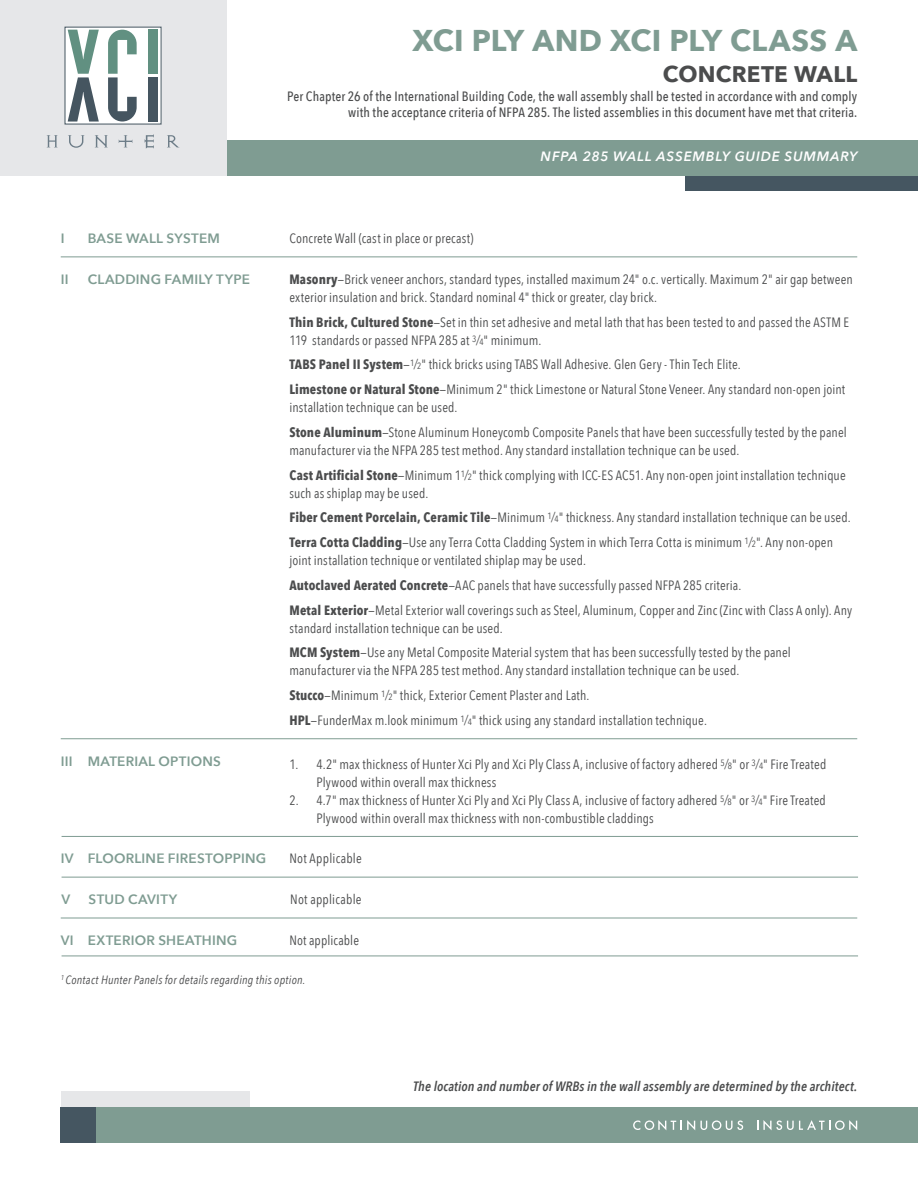
<style>
.page{position:relative;width:918px;height:1188px;background:#fff}
.page>*{position:absolute;margin:0;border:0;box-sizing:border-box;transform-origin:0 0}
.t1{font:700 30px "Avenir Next";letter-spacing:.01em;color:#7f9c92}
.t2{font:700 22.5px "Avenir Next";letter-spacing:.01em;color:#4b4c4d}
.t3{font:13.5px/18px "Avenir Next Condensed";letter-spacing:.01em;color:#4b4c4d}
.t4{font:500 13.5px/16.2px "Avenir Next Condensed";letter-spacing:.01em;color:#4b4c4d;text-align:right}
.t5{font:600 13.5px "Avenir Next";letter-spacing:.015em;color:#7f9c92}
.t6{font:italic 600 13.5px "Avenir Next Condensed";letter-spacing:.01em;color:#4b4c4d}
.t7{font:italic 600 13.5px "Avenir Next";letter-spacing:.065em;color:#fff}
.t8{font:italic 12px "Avenir Next Condensed";letter-spacing:.02em;color:#4b4c4d}
.s1{font-weight:700}
.s2{font-size:14.1px}
.s3{font-size:9.15px}
</style>
<div class="page">
<div style="left:685px;top:175px;width:233px;height:16px;background:#455661"></div>
<div style="left:226px;top:140px;width:692px;height:35px;background:#7f9c92"></div>
<div style="left:0;top:0;width:226px;height:175px;background:#e6e7e9"></div>
<div style="left:65px;top:27px;width:96px;height:97px;background:#fff"></div>
<svg style="left:47px;top:135px;width:11px;height:12px"></svg>
<svg style="left:68px;top:135px;width:17px;height:13px"></svg>
<svg style="left:95px;top:135px;width:13px;height:12px"></svg>
<svg style="left:119px;top:135px;width:13px;height:12px"></svg>
<svg style="left:145px;top:134px;width:9px;height:15px"></svg>
<svg style="left:167px;top:135px;width:12px;height:13px"></svg>
<svg style="left:68px;top:30px;width:31px;height:92px"></svg>
<svg style="left:108px;top:30px;width:29px;height:92px"></svg>
<div style="left:149px;top:30px;width:9px;height:44px;background:#619081"></div>
<div style="left:149px;top:77px;width:9px;height:45px;background:#455560"></div>
<div style="left:96px;top:1107px;width:822px;height:36px;background:#7f9c92"></div>
<div style="left:61px;top:1107px;width:35px;height:36px;background:#455661"></div>
<div style="left:61px;top:1091px;width:189px;height:16px;background:#e6e7e9"></div>
<svg style="left:633px;top:1120px;width:110px;height:10px"></svg>
<svg style="left:757px;top:1120px;width:100px;height:10px"></svg>
<hr style="left:61px;top:256px;width:796px;height:1px;background:#7f9c92">
<hr style="left:61px;top:738px;width:796px;height:1px;background:#7f9c92">
<hr style="left:62px;top:836px;width:796px;height:1px;background:#7f9c92">
<hr style="left:62px;top:877px;width:796px;height:1px;background:#7f9c92">
<hr style="left:61px;top:918px;width:796px;height:1px;background:#7f9c92">
<hr style="left:62px;top:956px;width:796px;height:1px;background:#7f9c92">
<p class="t1" style="left:412px;top:15px;width:446px">XCI PLY AND XCI PLY CLASS A</p>
<p class="t2" style="left:663px;top:54px;width:196px">CONCRETE WALL</p>
<p class="t4" style="left:287px;top:88px;width:572px">Per Chapter 26 of the International Building Code, the wall assembly shall be tested in accordance with and comply with the acceptance criteria of NFPA 285. The listed assemblies in this document have met that criteria.</p>
<p class="t7" style="left:541px;top:145px;width:318px">NFPA 285 WALL ASSEMBLY GUIDE SUMMARY</p>
<p class="t5" style="left:61px;top:227px;width:5px">I</p>
<p class="t5" style="left:88px;top:227px;width:134px">BASE WALL SYSTEM</p>
<p class="t3" style="left:289px;top:229px;width:186px">Concrete Wall (cast in place or precast)</p>
<p class="t5" style="left:61px;top:268px;width:9px">II</p>
<p class="t5" style="left:88px;top:268px;width:164px">CLADDING FAMILY TYPE</p>
<p class="t3" style="left:289px;top:270px;width:565px"><span class="s1">Masonry</span>—Brick veneer anchors, standard types, installed maximum 24" o.c. vertically. Maximum 2" air gap between exterior insulation and brick. Standard nominal 4" thick or greater, clay brick.</p>
<p class="t3" style="left:289px;top:312px;width:561px"><span class="s1">Thin Brick, Cultured Stone</span>—Set in thin set adhesive and metal lath that has been tested to and passed the ASTM E<br>119 standards or passed NFPA 285 at <sup>3</sup><span class="s2">⁄</span><span class="s3">4</span>" minimum.</p>
<p class="t3" style="left:289px;top:355px;width:453px"><span class="s1">TABS Panel II System</span>—<sup>1</sup><span class="s2">⁄</span><span class="s3">2</span>" thick bricks using TABS Wall Adhesive. Glen Gery - Thin Tech Elite.</p>
<p class="t3" style="left:289px;top:380px;width:557px"><span class="s1">Limestone or Natural Stone</span>—Minimum 2" thick Limestone or Natural Stone Veneer. Any standard non-open joint installation technique can be used.</p>
<p class="t3" style="left:289px;top:423px;width:559px"><span class="s1">Stone Aluminum</span>—Stone Aluminum Honeycomb Composite Panels that have been successfully tested by the panel manufacturer via the NFPA 285 test method. Any standard installation technique can be used.</p>
<p class="t3" style="left:289px;top:465px;width:558px"><span class="s1">Cast Artificial Stone</span>—Minimum 1<sup>1</sup><span class="s2">⁄</span><span class="s3">2</span>" thick complying with ICC-ES AC51. Any non-open joint installation technique such as shiplap may be used.</p>
<p class="t3" style="left:289px;top:508px;width:563px"><span class="s1">Fiber Cement Porcelain, Ceramic Tile</span>—Minimum <sup>1</sup><span class="s2">⁄</span><span class="s3">4</span>" thickness. Any standard installation technique can be used.</p>
<p class="t3" style="left:289px;top:533px;width:545px"><span class="s1">Terra Cotta Cladding</span>—Use any Terra Cotta Cladding System in which Terra Cotta is minimum <sup>1</sup><span class="s2">⁄</span><span class="s3">2</span>". Any non-open joint installation technique or ventilated shiplap may be used.</p>
<p class="t3" style="left:289px;top:576px;width:453px"><span class="s1">Autoclaved Aerated Concrete</span>—AAC panels that have successfully passed NFPA 285 criteria.</p>
<p class="t3" style="left:289px;top:600px;width:564px"><span class="s1">Metal Exterior</span>—Metal Exterior wall coverings such as Steel, Aluminum, Copper and Zinc (Zinc with Class A only). Any standard installation technique can be used.</p>
<p class="t3" style="left:289px;top:643px;width:503px"><span class="s1">MCM System</span>—Use any Metal Composite Material system that has been successfully tested by the panel manufacturer via the NFPA 285 test method. Any standard installation technique can be used.</p>
<p class="t3" style="left:289px;top:686px;width:302px"><span class="s1">Stucco</span>—Minimum <sup>1</sup><span class="s2">⁄</span><span class="s3">2</span>" thick, Exterior Cement Plaster and Lath.</p>
<p class="t3" style="left:289px;top:711px;width:419px"><span class="s1">HPL</span>—FunderMax m.look minimum <sup>1</sup><span class="s2">⁄</span><span class="s3">4</span>" thick using any standard installation technique.</p>
<p class="t5" style="left:61px;top:749px;width:162px">III MATERIAL OPTIONS</p>
<p class="t3" style="left:316px;top:754px;width:511px;text-indent:-27px">1. 4.2" max thickness of Hunter Xci Ply and Xci Ply Class A, inclusive of factory adhered <sup>5</sup><span class="s2">⁄</span><span class="s3">8</span>" or <sup>3</sup><span class="s2">⁄</span><span class="s3">4</span>" Fire Treated<br>Plywood within overall max thickness</p>
<p class="t3" style="left:316px;top:790px;width:511px;text-indent:-27px">2. 4.7" max thickness of Hunter Xci Ply and Xci Ply Class A, inclusive of factory adhered <sup>5</sup><span class="s2">⁄</span><span class="s3">8</span>" or <sup>3</sup><span class="s2">⁄</span><span class="s3">4</span>" Fire Treated<br>Plywood within overall max thickness with non-combustible claddings</p>
<p class="t5" style="left:61px;top:847px;width:207px">IV FLOORLINE FIRESTOPPING</p>
<p class="t3" style="left:289px;top:849px;width:74px">Not Applicable</p>
<p class="t5" style="left:62px;top:888px;width:10px">V</p>
<p class="t5" style="left:89px;top:888px;width:90px">STUD CAVITY</p>
<p class="t3" style="left:290px;top:890px;width:73px">Not applicable</p>
<p class="t5" style="left:61px;top:929px;width:178px">VI EXTERIOR SHEATHING</p>
<p class="t3" style="left:289px;top:931px;width:71px">Not applicable</p>
<p class="t8" style="left:61px;top:972px;width:246px"><sup>1</sup> Contact Hunter Panels for details regarding this option.</p>
<p class="t6" style="left:413px;top:1079px;width:446px">The location and number of WRBs in the wall assembly are determined by the architect.</p>
</div>
